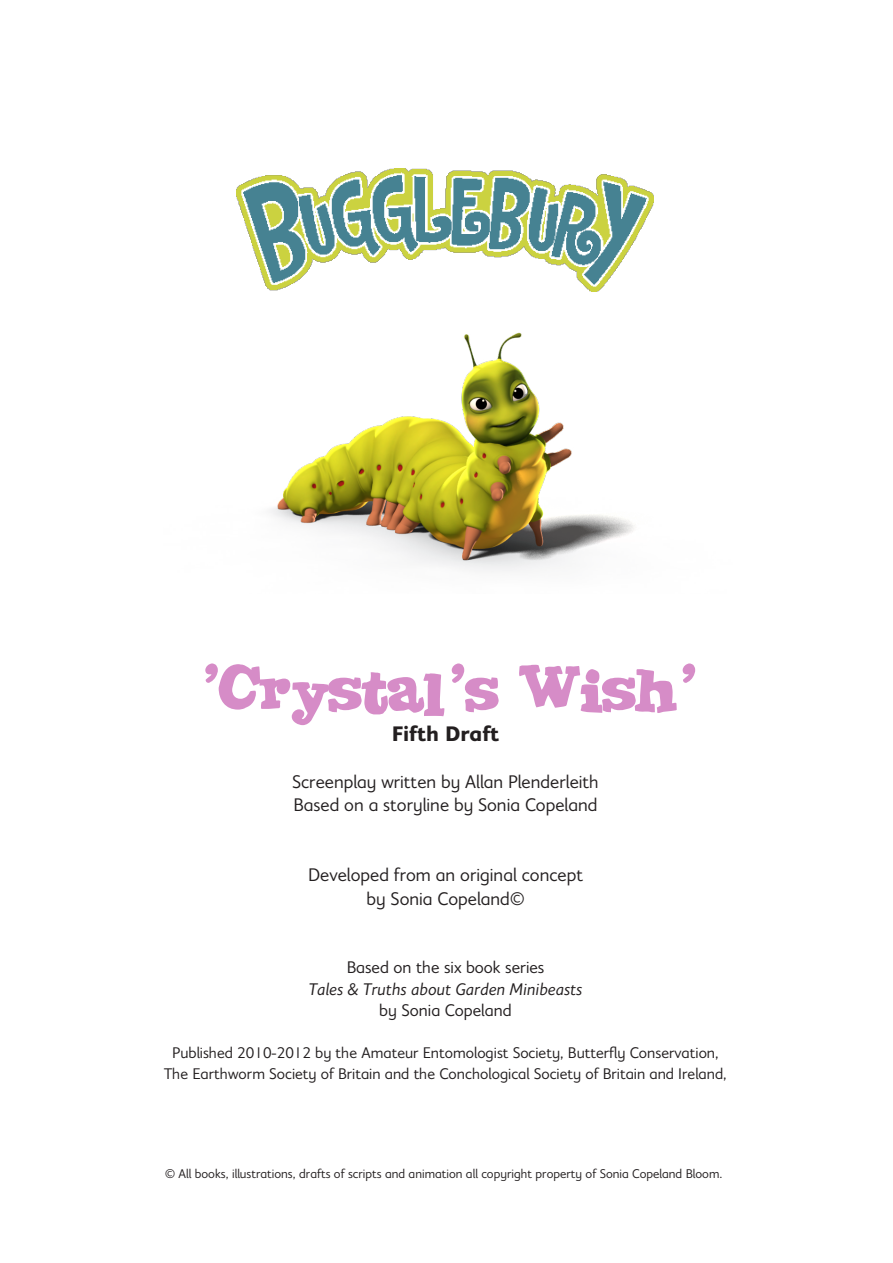
<style>
.page{position:relative;width:893px;height:1263px;background:#fff}
.page>*{position:absolute;margin:0;border:0;box-sizing:border-box;transform-origin:0 0}
.t1{font:64.5px "Jointby Pizza Dude";color:#d68cc7}
.t2{font:700 22.5px "Elisar DT Infant";color:#231f20}
.t3{font:19.5px/23.4px "Elisar DT Infant";color:#231f20}
.t4{font:18px/21.6px "Elisar DT Infant";color:#231f20;text-align:center}
.t5{font:16.5px/21.6px "Elisar DT Infant";color:#231f20;text-align:center}
.t6{font:13.5px "Elisar DT Infant";color:#231f20}
.s1{font-style:italic}
</style>
<div class="page">
<img style="left:237px;top:169px;width:416px;height:123px">
<img style="left:270px;top:332px;width:364px;height:240px">
<p class="t1" style="left:197px;top:662px;width:499px">'Crystal's Wish'</p>
<p class="t2" style="left:392px;top:720px;width:109px">Fifth Draft</p>
<p class="t3" style="left:292px;top:770px;width:308px">Screenplay written by Allan Plenderleith<br>Based on a storyline by Sonia Copeland</p>
<p class="t3" style="left:308px;top:863px;width:276px">Developed from an original concept</p>
<p class="t3" style="left:366px;top:887px;width:160px">by Sonia Copeland©</p>
<p class="t4" style="left:309px;top:956px;width:275px">Based on the six book series<br><span class="s1">Tales &amp; Truths about Garden Minibeasts </span>by Sonia Copeland</p>
<p class="t5" style="left:164px;top:1041px;width:564px">Published 2010-2012 by the Amateur Entomologist Society, Butterfly Conservation,<br>The Earthworm Society of Britain and the Conchological Society of Britain and Ireland,</p>
<p class="t6" style="left:165px;top:1166px;width:559px">© All books, illustrations, drafts of scripts and animation all copyright property of Sonia Copeland Bloom.</p>
</div>
